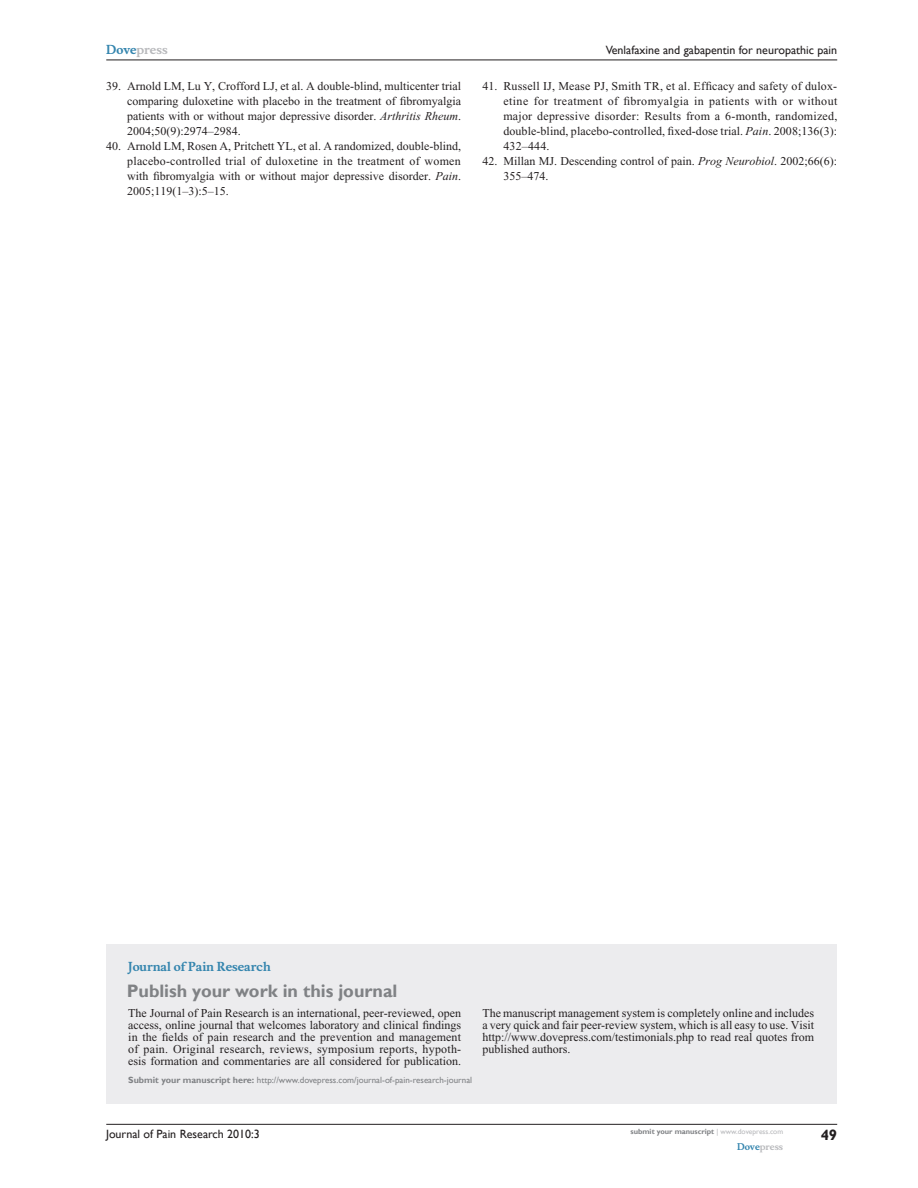
<style>
.page{position:relative;width:918px;height:1188px;background:#fff}
.page>*{position:absolute;margin:0;border:0;box-sizing:border-box;transform-origin:0 0}
.t1{font:700 18px "Gill Sans";color:#808285}
.t2{font:700 15px "Gill Sans";color:#231f20}
.t3{font:12px/15px "Times New Roman";color:#231f20;text-align:justify}
.t4{font:12px "Gill Sans";color:#231f20}
.t5{font:700 12px "Musee";color:#3485ae}
.t6{font:700 12px "Musee";color:#b8b9bc}
.t7{font:9px "Gill Sans";color:#808285}
.t8{font:700 9px "Musee";color:#b8b9bc}
.t9{font:700 7.5px "Gill Sans";color:#808285}
.s1{color:#3485ae}
.s2{font-style:italic}
.s3{font-weight:700}
.s4{font-weight:400;color:#b8b9bc}
</style>
<div class="page">
<div style="left:106px;top:944px;width:731px;height:159px;background:#ececee"></div>
<hr style="left:106px;top:1124px;width:731px;height:1px;background:#231f20">
<hr style="left:106px;top:60px;width:731px;height:1px;background:#231f20">
<p class="t6" style="left:106px;top:43px;width:63px"><span class="s1">Dove</span>press</p>
<p class="t4" style="left:606px;top:43px;width:233px">Venlafaxine and gabapentin for neuropathic pain</p>
<p class="t3" style="left:127px;top:79px;width:335px;text-indent:-21px">39. Arnold LM, Lu Y, Crofford LJ, et al. A double-blind, multicenter trial comparing duloxetine with placebo in the treatment of fibromyalgia patients with or without major depressive disorder. <span class="s2">Arthritis Rheum</span>.<br>2004;50(9):2974–2984.</p>
<p class="t3" style="left:127px;top:139px;width:335px;text-indent:-21px">40. Arnold LM, Rosen A, Pritchett YL, et al. A randomized, double-blind, placebo-controlled trial of duloxetine in the treatment of women with fibromyalgia with or without major depressive disorder. <span class="s2">Pain</span>.<br>2005;119(1–3):5–15.</p>
<p class="t3" style="left:503px;top:79px;width:336px;text-indent:-21px">41. Russell IJ, Mease PJ, Smith TR, et al. Efficacy and safety of dulox&shy;etine for treatment of fibromyalgia in patients with or without major depressive disorder: Results from a 6-month, randomized, double-blind, placebo-controlled, fixed-dose trial. <span class="s2">Pain</span>. 2008;136(3):<br>432–444.</p>
<p class="t3" style="left:503px;top:154px;width:335px;text-indent:-21px">42. Millan MJ. Descending control of pain. <span class="s2">Prog Neurobiol</span>. 2002;66(6):<br>355–474.</p>
<p class="t5" style="left:128px;top:959px;width:144px">Journal of Pain Research</p>
<h1 class="t1" style="left:127px;top:980px;width:272px">Publish your work in this journal</h1>
<p class="t3" style="left:128px;top:1007px;width:334px;line-height:12px">The Journal of Pain Research is an international, peer-reviewed, open access, online journal that welcomes laboratory and clinical findings in the fields of pain research and the prevention and management of pain. Original research, reviews, symposium reports, hypoth&shy;esis formation and commentaries are all considered for publication.</p>
<p class="t3" style="left:482px;top:1007px;width:333px;line-height:12px">The manuscript management system is completely online and includes a very quick and fair peer-review system, which is all easy to use. Visit http://www.dovepress.com/testimonials.php to read real quotes from published authors.</p>
<p class="t7" style="left:128px;top:1075px;width:345px"><span class="s3">Submit your manuscript here:</span> http://www.dovepress.com/journal-of-pain-research-journal</p>
<p class="t4" style="left:106px;top:1127px;width:155px">Journal of Pain Research 2010:3</p>
<p class="t9" style="left:631px;top:1127px;width:154px">submit your manuscript <span class="s4">| www.dovepress.com</span></p>
<p class="t8" style="left:737px;top:1141px;width:48px"><span class="s1">Dove</span>press</p>
<p class="t2" style="left:821px;top:1126px;width:18px">49</p>
</div>
